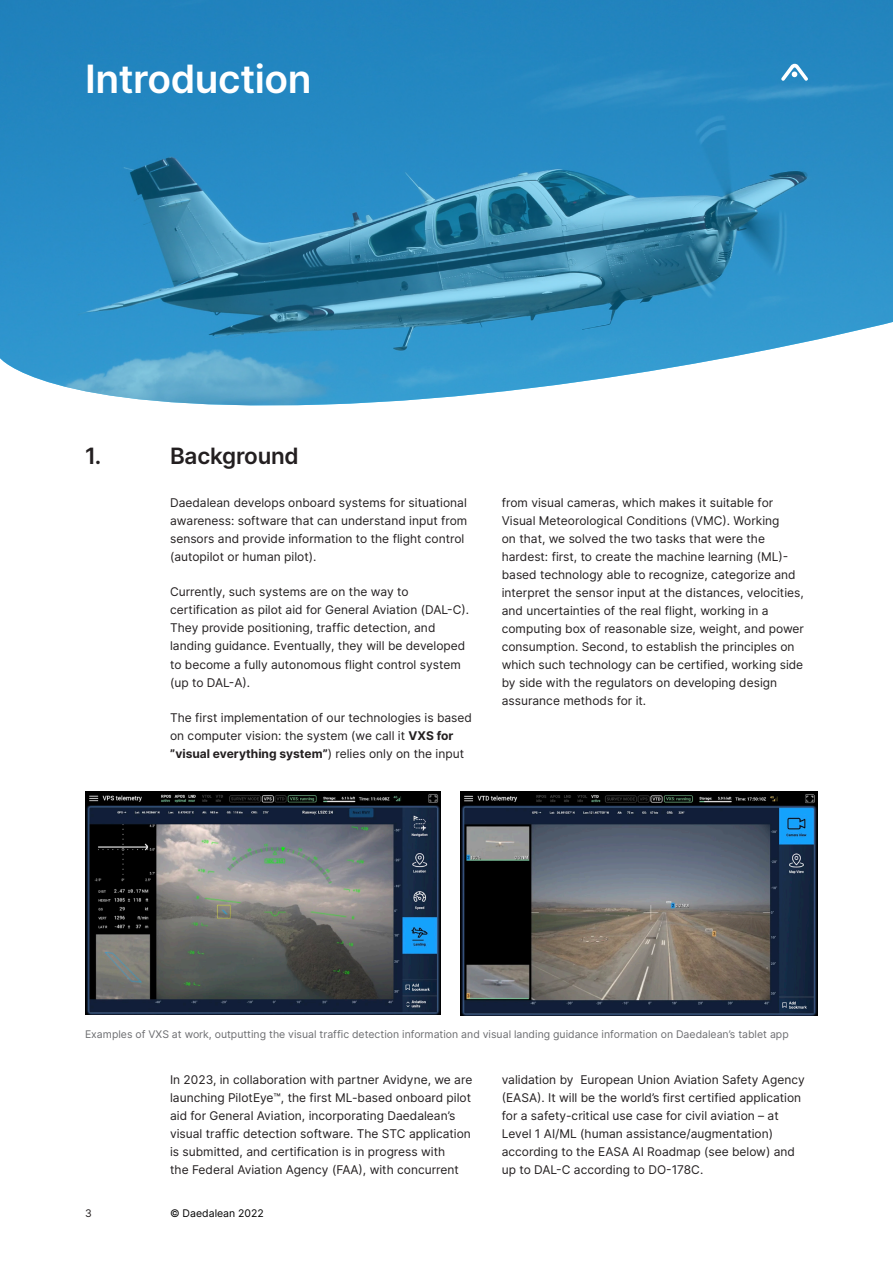
<style>
.page{position:relative;width:893px;height:1263px;background:#fff}
.page>*{position:absolute;margin:0;border:0;box-sizing:border-box;transform-origin:0 0}
.Page_header{font:600 39px "Inter";letter-spacing:-.01em;color:#fff}
.Page_header-2{font:600 22.5px "Inter";letter-spacing:-.01em;color:#231f20}
.t1{font:12px/18px "Inter";color:#231f20}
.t2{font:10.5px "Inter";color:#6c6d70}
.t3{font:10.5px "Inter";color:#000}
.t4{font:10.5px "Inter";color:#231f20}
.s1{font-weight:700}
</style>
<div class="page">
<img style="left:0;top:0;width:893px;height:406px">
<svg style="left:781px;top:64px;width:27px;height:17px"></svg>
<img style="left:85px;top:792px;width:355px;height:222px">
<img style="left:460px;top:792px;width:357px;height:223px">
<p class="Page_header" style="left:85px;top:50px;width:228px">Introduction</p>
<p class="Page_header-2" style="left:85px;top:439px;width:18px">1.</p>
<p class="Page_header-2" style="left:170px;top:439px;width:130px">Background</p>
<p class="t1" style="left:170px;top:494px;width:299px">Daedalean develops onboard systems for situational awareness: software that can understand input from sensors and provide information to the flight control (autopilot or human pilot).</p>
<p class="t1" style="left:170px;top:583px;width:301px">Currently, such systems are on the way to certification as pilot aid for General Aviation (DAL-C).<br>They provide positioning, traffic detection, and landing guidance. Eventually, they will be developed to become a fully autonomous flight control system (up to DAL-A).</p>
<p class="t1" style="left:170px;top:708px;width:303px">The first implementation of our technologies is based on computer vision: the system (we call it <span class="s1">VXS for ”visual everything system”</span>) relies only on the input</p>
<p class="t1" style="left:502px;top:494px;width:304px">from visual cameras, which makes it suitable for Visual Meteorological Conditions (VMC). Working<br>on that, we solved the two tasks that were the hardest: first, to create the machine learning (ML)- based technology able to recognize, categorize and interpret the sensor input at the distances, velocities, and uncertainties of the real flight, working in a computing box of reasonable size, weight, and power consumption. Second, to establish the principles on which such technology can be certified, working side by side with the regulators on developing design assurance methods for it.</p>
<p class="t2" style="left:85px;top:1026px;width:705px">Examples of VXS at work, outputting the visual traffic detection information and visual landing guidance information on Daedalean’s tablet app</p>
<p class="t1" style="left:170px;top:1070px;width:304px">In 2023, in collaboration with partner Avidyne, we are launching PilotEye™, the first ML-based onboard pilot aid for General Aviation, incorporating Daedalean’s visual traffic detection software. The STC application is submitted, and certification is in progress with<br>the Federal Aviation Agency (FAA), with concurrent</p>
<p class="t4" style="left:85px;top:1206px;width:8px">3</p>
<p class="t3" style="left:170px;top:1206px;width:95px">© Daedalean 2022</p>
<p class="t1" style="left:502px;top:1070px;width:305px">validation by European Union Aviation Safety Agency (EASA). It will be the world’s first certified application for a safety-critical use case for civil aviation – at Level 1 AI/ML (human assistance/augmentation) according to the EASA AI Roadmap (see below) and up to DAL-C according to DO-178C.</p>
</div>
